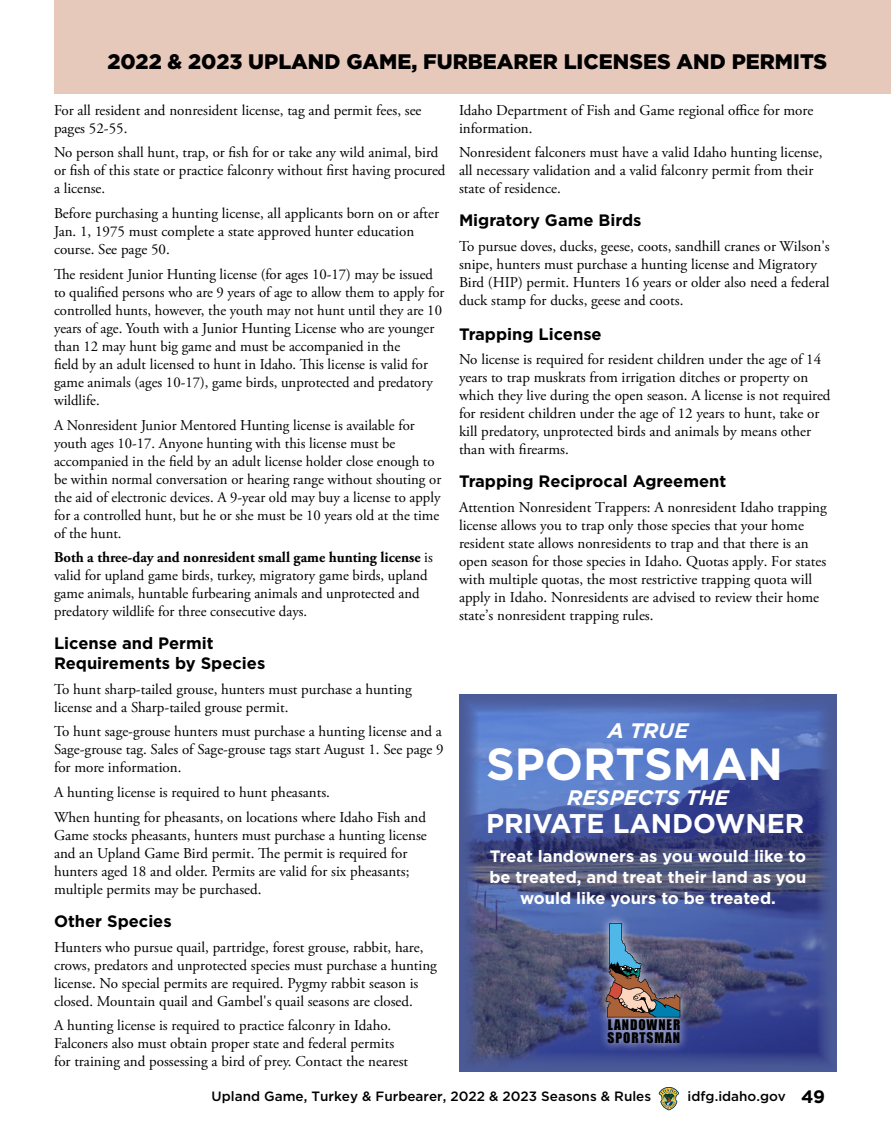
<style>
.page{position:relative;width:891px;height:1134px;background:#fff}
.page>*{position:absolute;margin:0;border:0;box-sizing:border-box;transform-origin:0 0}
.t1{font:700 45px "Gotham";color:#fff}
.t2{font:700 27px "Gotham";color:#fff}
.t3{font:900 21px "Gotham";color:#000}
.t4{font:italic 700 21px "Gotham";color:#fff}
.t5{font:700 16.5px/19.5px "Gotham";color:#000}
.t6{font:700 16.5px/21px "Gotham";color:#fff;text-align:center}
.t7{font:15px/18px "Adobe Garamond Pro";color:#000}
.t8{font:500 13.5px "Gotham";color:#000}
.t9{font:13.5px/12.9px "Impact";letter-spacing:.065em;color:#000}
.s1{font-weight:700}
.s2{font-weight:700;font-size:18px}
</style>
<div class="page">
<svg style="left:659px;top:1087px;width:20px;height:23px"></svg>
<div style="left:54px;top:0;width:837px;height:94px;background:#e7c9bb"></div>
<img style="left:459px;top:694px;width:378px;height:378px">
<div style="left:597px;top:913px;width:93px;height:139px;background:#fff;opacity:.75"></div>
<img style="left:606px;top:923px;width:74px;height:94px">
<h3 class="t3" style="left:107px;top:47px;width:721px">2022 &amp; 2023 UPLAND GAME, FURBEARER LICENSES AND PERMITS</h3>
<p class="t7" style="left:54px;top:102px;width:369px">For all resident and nonresident license, tag and permit fees, see pages 52-55.</p>
<p class="t7" style="left:54px;top:144px;width:393px">No person shall hunt, trap, or fish for or take any wild animal, bird or fish of this state or practice falconry without first having procured a license.</p>
<p class="t7" style="left:54px;top:205px;width:387px">Before purchasing a hunting license, all applicants born on or after<br>Jan. 1, 1975 must complete a state approved hunter education course. See page 50.</p>
<p class="t7" style="left:54px;top:266px;width:392px">The resident Junior Hunting license (for ages 10-17) may be issued to qualified persons who are 9 years of age to allow them to apply for controlled hunts, however, the youth may not hunt until they are 10 years of age. Youth with a Junior Hunting License who are younger than 12 may hunt big game and must be accompanied in the<br>field by an adult licensed to hunt in Idaho. This license is valid for game animals (ages 10-17), game birds, unprotected and predatory wildlife.</p>
<p class="t7" style="left:54px;top:417px;width:389px">A Nonresident Junior Mentored Hunting license is available for youth ages 10-17. Anyone hunting with this license must be accompanied in the field by an adult license holder close enough to be within normal conversation or hearing range without shouting or the aid of electronic devices. A 9-year old may buy a license to apply for a controlled hunt, but he or she must be 10 years old at the time of the hunt.</p>
<p class="t7" style="left:54px;top:549px;width:380px"><span class="s1">Both a three-day and nonresident small game hunting license</span> is valid for upland game birds, turkey, migratory game birds, upland game animals, huntable furbearing animals and unprotected and predatory wildlife for three consecutive days.</p>
<p class="t5" style="left:54px;top:634px;width:213px">License and Permit<br>Requirements by Species</p>
<p class="t7" style="left:54px;top:681px;width:359px">To hunt sharp-tailed grouse, hunters must purchase a hunting license and a Sharp-tailed grouse permit.</p>
<p class="t7" style="left:54px;top:723px;width:391px;text-align:justify">To hunt sage-grouse hunters must purchase a hunting license and a Sage-grouse tag. Sales of Sage-grouse tags start August 1. See page 9 for more information.</p>
<p class="t7" style="left:54px;top:781px;width:374px;line-height:24.8px">A hunting license is required to hunt pheasants.<br>When hunting for pheasants, on locations where Idaho Fish and</p>
<p class="t7" style="left:54px;top:827px;width:374px">Game stocks pheasants, hunters must purchase a hunting license and an Upland Game Bird permit. The permit is required for hunters aged 18 and older. Permits are valid for six pheasants; multiple permits may be purchased.</p>
<p class="t5" style="left:54px;top:911px;width:119px">Other Species</p>
<p class="t7" style="left:54px;top:939px;width:384px">Hunters who pursue quail, partridge, forest grouse, rabbit, hare, crows, predators and unprotected species must purchase a hunting license. No special permits are required. Pygmy rabbit season is closed. Mountain quail and Gambel's quail seasons are closed.</p>
<p class="t7" style="left:54px;top:1017px;width:356px">A hunting license is required to practice falconry in Idaho.<br>Falconers also must obtain proper state and federal permits for training and possessing a bird of prey. Contact the nearest</p>
<p class="t7" style="left:459px;top:102px;width:356px">Idaho Department of Fish and Game regional office for more information.</p>
<p class="t7" style="left:459px;top:144px;width:365px">Nonresident falconers must have a valid Idaho hunting license, all necessary validation and a valid falconry permit from their state of residence.</p>
<p class="t5" style="left:459px;top:211px;width:184px">Migratory Game Birds</p>
<p class="t7" style="left:459px;top:238px;width:372px">To pursue doves, ducks, geese, coots, sandhill cranes or Wilson's snipe, hunters must purchase a hunting license and Migratory Bird (HIP) permit. Hunters 16 years or older also need a federal duck stamp for ducks, geese and coots.</p>
<p class="t5" style="left:459px;top:324px;width:144px">Trapping License</p>
<p class="t7" style="left:459px;top:351px;width:373px">No license is required for resident children under the age of 14 years to trap muskrats from irrigation ditches or property on which they live during the open season. A license is not required for resident children under the age of 12 years to hunt, take or kill predatory, unprotected birds and animals by means other than with firearms.</p>
<p class="t5" style="left:459px;top:472px;width:269px">Trapping Reciprocal Agreement</p>
<p class="t7" style="left:459px;top:499px;width:369px">Attention Nonresident Trappers: A nonresident Idaho trapping license allows you to trap only those species that your home resident state allows nonresidents to trap and that there is an open season for those species in Idaho. Quotas apply. For states with multiple quotas, the most restrictive trapping quota will apply in Idaho. Nonresidents are advised to review their home state’s nonresident trapping rules.</p>
<h3 class="t4" style="left:608px;top:716px;width:82px">A TRUE</h3>
<h1 class="t1" style="left:486px;top:735px;width:299px">SPORTSMAN</h1>
<h2 class="t2" style="left:486px;top:806px;width:320px">PRIVATE LANDOWNER</h2>
<h3 class="t4" style="left:567px;top:783px;width:163px">RESPECTS THE</h3>
<p class="t6" style="left:489px;top:846px;width:319px">Treat landowners as you would like to be treated, and treat their land as you would like yours to be treated.</p>
<p class="t9" style="left:608px;top:1018px;width:74px">LANDOWNER<br>SPORTSMAN</p>
<p class="t8" style="left:212px;top:1088px;width:441px">Upland Game, Turkey &amp; Furbearer, 2022 &amp; 2023 Seasons &amp; Rules</p>
<p class="t8" style="left:688px;top:1088px;width:139px">idfg.idaho.gov <span class="s2">49</span></p>
</div>
